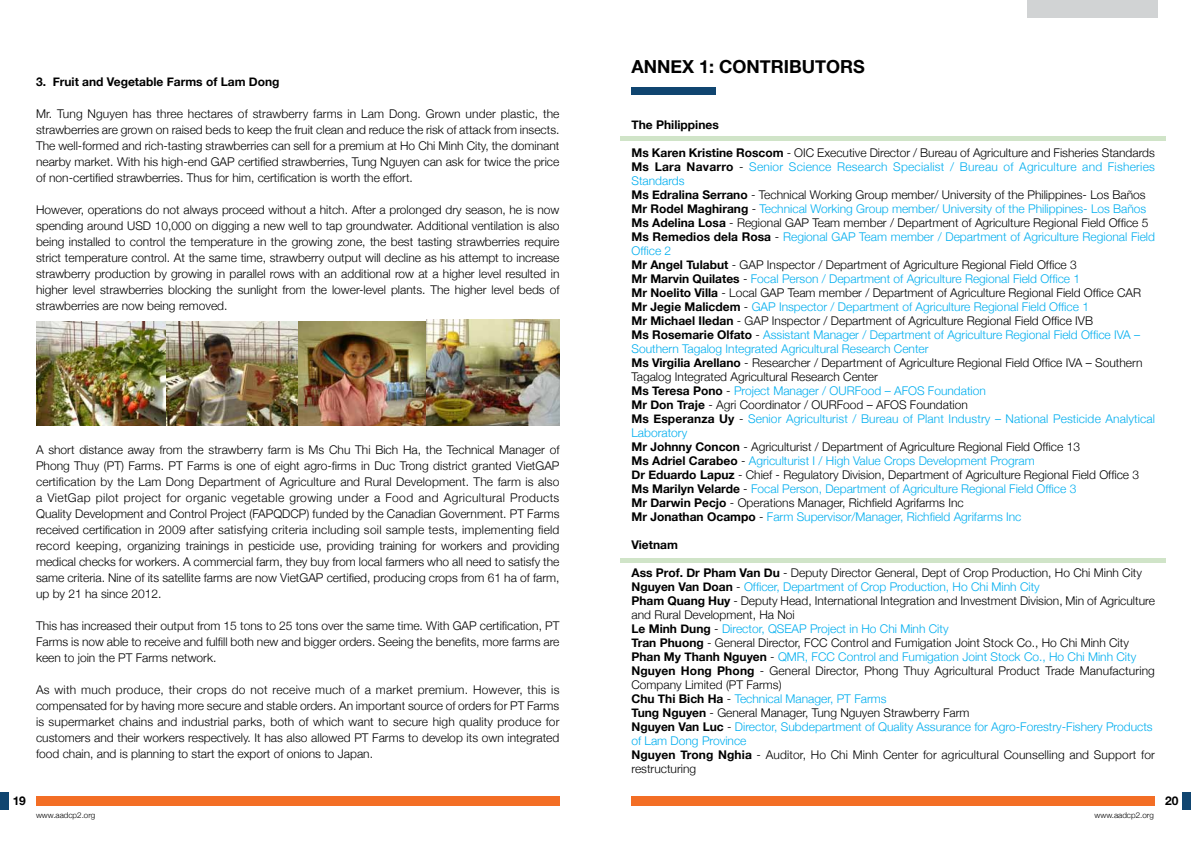
<style>
.page{position:relative;width:1191px;height:842px;background:#fff}
.page>*{position:absolute;margin:0;border:0;box-sizing:border-box;transform-origin:0 0}
.t1{font:700 18px "Helvetica Neue";color:#000}
.t2{font:300 12px/14px "Helvetica Neue";color:#000;text-align:justify}
.t3{font:700 12px "Helvetica Neue";color:#000}
.t4{font:300 8px "Helvetica Neue";color:#000}
.s1{font-weight:700}
.s2{color:#00aeef}
</style>
<div class="page">
<div style="left:631px;top:797px;width:524px;height:9px;background:#f36e25"></div>
<div style="left:36px;top:797px;width:523px;height:9px;background:#f36e25"></div>
<div style="left:1027px;top:0;width:131px;height:17px;background:#d1d3d4"></div>
<div style="left:0;top:792px;width:8px;height:18px;background:#104570"></div>
<div style="left:1183px;top:792px;width:8px;height:18px;background:#104570"></div>
<div style="left:631px;top:88px;width:85px;height:7px;background:#104570"></div>
<img style="left:36px;top:320px;width:523px;height:106px">
<div style="left:620px;top:136px;width:546px;height:5px;background:#d0e4c8"></div>
<hr style="left:620px;top:559px;width:546px;height:4px;background:#d0e4c8">
<p class="t3" style="left:36px;top:74px;width:245px">3. Fruit and Vegetable Farms of Lam Dong</p>
<p class="t2" style="left:36px;top:105px;width:525px;line-height:16px">Mr. Tung Nguyen has three hectares of strawberry farms in Lam Dong. Grown under plastic, the strawberries are grown on raised beds to keep the fruit clean and reduce the risk of attack from insects.<br>The well-formed and rich-tasting strawberries can sell for a premium at Ho Chi Minh City, the dominant nearby market. With his high-end GAP certified strawberries, Tung Nguyen can ask for twice the price of non-certified strawberries. Thus for him, certification is worth the effort.</p>
<p class="t2" style="left:36px;top:201px;width:525px;line-height:16px">However, operations do not always proceed without a hitch. After a prolonged dry season, he is now spending around USD 10,000 on digging a new well to tap groundwater. Additional ventilation is also being installed to control the temperature in the growing zone, the best tasting strawberries require strict temperature control. At the same time, strawberry output will decline as his attempt to increase strawberry production by growing in parallel rows with an additional row at a higher level resulted in higher level strawberries blocking the sunlight from the lower-level plants. The higher level beds of strawberries are now being removed.</p>
<p class="t2" style="left:36px;top:441px;width:525px;line-height:16px">A short distance away from the strawberry farm is Ms Chu Thi Bich Ha, the Technical Manager of Phong Thuy (PT) Farms. PT Farms is one of eight agro-firms in Duc Trong district granted VietGAP certification by the Lam Dong Department of Agriculture and Rural Development. The farm is also a VietGap pilot project for organic vegetable growing under a Food and Agricultural Products Quality Development and Control Project (FAPQDCP) funded by the Canadian Government. PT Farms received certification in 2009 after satisfying criteria including soil sample tests, implementing field record keeping, organizing trainings in pesticide use, providing training for workers and providing medical checks for workers. A commercial farm, they buy from local farmers who all need to satisfy the same criteria. Nine of its satellite farms are now VietGAP certified, producing crops from 61 ha of farm, up by 21 ha since 2012.</p>
<p class="t2" style="left:36px;top:617px;width:525px;line-height:16px">This has increased their output from 15 tons to 25 tons over the same time. With GAP certification, PT Farms is now able to receive and fulfill both new and bigger orders. Seeing the benefits, more farms are keen to join the PT Farms network.</p>
<p class="t2" style="left:36px;top:681px;width:525px;line-height:16px">As with much produce, their crops do not receive much of a market premium. However, this is compensated for by having more secure and stable orders. An important source of orders for PT Farms is supermarket chains and industrial parks, both of which want to secure high quality produce for customers and their workers respectively. It has also allowed PT Farms to develop its own integrated food chain, and is planning to start the export of onions to Japan.</p>
<h1 class="t1" style="left:631px;top:56px;width:235px">ANNEX 1: CONTRIBUTORS</h1>
<p class="t3" style="left:631px;top:117px;width:89px">The Philippines</p>
<p class="t2" style="left:631px;top:146px;width:525px;text-align:left"><span class="s1">Ms Karen Kristine Roscom</span> - OIC Executive Director / Bureau of Agriculture and Fisheries Standards <span class="s1">Ms Lara Navarro</span> - <span class="s2">Senior Science Research Specialist / Bureau of Agriculture and Fisheries Standards<br></span><span class="s1">Ms Edralina Serrano</span> - Technical Working Group member/ University of the Philippines- Los Baños <span class="s1">Mr Rodel Maghirang</span> - <span class="s2">Technical Working Group member/ University of the Philippines- Los Baños </span><span class="s1">Ms Adelina Losa</span> - Regional GAP Team member / Department of Agriculture Regional Field Office 5<br><span class="s1">Ms Remedios dela Rosa</span> - <span class="s2">Regional GAP Team member / Department of Agriculture Regional Field Office 2<br></span><span class="s1">Mr Angel Tulabut</span> - GAP Inspector / Department of Agriculture Regional Field Office 3<br><span class="s1">Mr Marvin Quilates</span> - <span class="s2">Focal Person / Department of Agriculture Regional Field Office 1<br></span><span class="s1">Mr Noelito Villa</span> - Local GAP Team member / Department of Agriculture Regional Field Office CAR <span class="s1">Mr Jegie Malicdem</span> - <span class="s2">GAP Inspector / Department of Agriculture Regional Field Office 1<br></span><span class="s1">Mr Michael Iledan</span> - GAP Inspector / Department of Agriculture Regional Field Office IVB<br><span class="s1">Ms Rosemarie Olfato</span> - <span class="s2">Assistant Manager / Department of Agriculture Regional Field Office IVA – Southern Tagalog Integrated Agricultural Research Center<br></span><span class="s1">Ms Virgilia Arellano</span> - Researcher / Department of Agriculture Regional Field Office IVA – Southern Tagalog Integrated Agricultural Research Center<br><span class="s1">Ms Teresa Pono</span> - <span class="s2">Project Manager / OURFood – AFOS Foundation<br></span><span class="s1">Mr Don Traje</span> - Agri Coordinator / OURFood – AFOS Foundation<br><span class="s1">Ms Esperanza Uy</span> - <span class="s2">Senior Agriculturist / Bureau of Plant Industry – National Pesticide Analytical Laboratory<br></span><span class="s1">Mr Johnny Concon</span> - Agriculturist / Department of Agriculture Regional Field Office 13<br><span class="s1">Ms Adriel Carabeo</span> - <span class="s2">Agriculturist I / High Value Crops Development Program<br></span><span class="s1">Dr Eduardo Lapuz</span> - Chief - Regulatory Division, Department of Agriculture Regional Field Office 3<br><span class="s1">Ms Marilyn Velarde</span> - <span class="s2">Focal Person, Department of Agriculture Regional Field Office 3<br></span><span class="s1">Mr Darwin Pecjo</span> - Operations Manager, Richfield Agrifarms Inc<br><span class="s1">Mr Jonathan Ocampo</span> - <span class="s2">Farm Supervisor/Manager, Richfield Agrifarms Inc</span></p>
<p class="t3" style="left:631px;top:537px;width:48px">Vietnam</p>
<p class="t2" style="left:631px;top:566px;width:525px;text-align:left"><span class="s1">Ass Prof. Dr Pham Van Du</span> - Deputy Director General, Dept of Crop Production, Ho Chi Minh City <span class="s1">Nguyen Van Doan</span> - <span class="s2">Officer, Department of Crop Production, Ho Chi Minh City<br></span><span class="s1">Pham Quang Huy</span> - Deputy Head, International Integration and Investment Division, Min of Agriculture and Rural Development, Ha Noi<br><span class="s1">Le Minh Dung</span> - <span class="s2">Director, QSEAP Project in Ho Chi Minh City<br></span><span class="s1">Tran Phuong</span> - General Director, FCC Control and Fumigation Joint Stock Co., Ho Chi Minh City <span class="s1">Phan My Thanh Nguyen</span> - <span class="s2">QMR, FCC Control and Fumigation Joint Stock Co., Ho Chi Minh City </span><span class="s1">Nguyen Hong Phong</span> - General Director, Phong Thuy Agricultural Product Trade Manufacturing Company Limited (PT Farms)<br><span class="s1">Chu Thi Bich Ha</span> - <span class="s2">Technical Manager, PT Farms<br></span><span class="s1">Tung Nguyen</span> - General Manager, Tung Nguyen Strawberry Farm<br><span class="s1">Nguyen Van Luc</span> - <span class="s2">Director, Subdepartment of Quality Assurance for Agro-Forestry-Fishery Products of Lam Dong Province<br></span><span class="s1">Nguyen Trong Nghia</span> - Auditor, Ho Chi Minh Center for agricultural Counselling and Support for restructuring</p>
<p class="t3" style="left:13px;top:794px;width:15px">19</p>
<p class="t3" style="left:1165px;top:794px;width:15px">20</p>
<p class="t4" style="left:36px;top:810px;width:61px">www.aadcp2.org</p>
<p class="t4" style="left:1094px;top:810px;width:61px">www.aadcp2.org</p>
</div>
